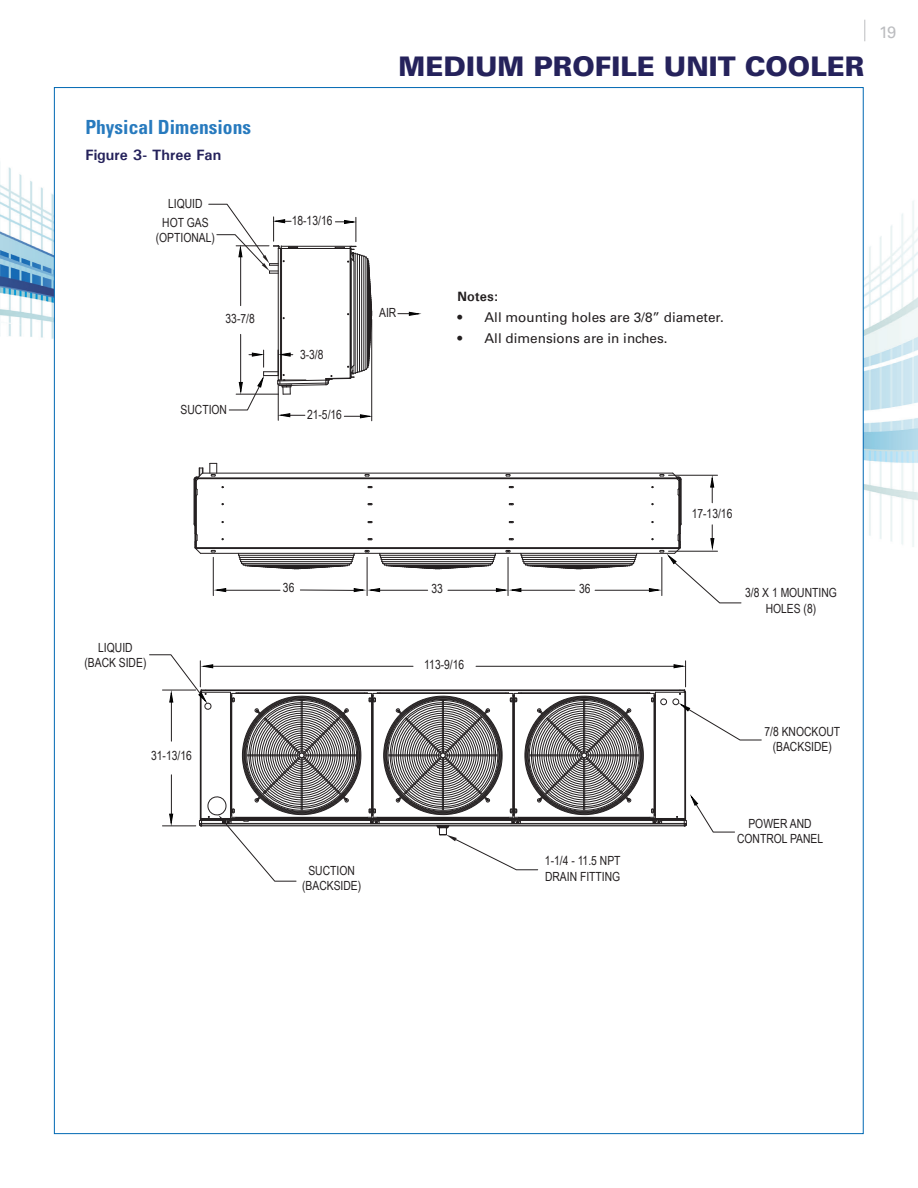
<style>
.page{position:relative;width:918px;height:1188px;background:#fff}
.page>*{position:absolute;margin:0;border:0;box-sizing:border-box;transform-origin:0 0}
.t1{font:900 27px "Univers";color:#25225b}
.t2{font:700 condensed 19.5px "Univers LT Std";color:#277abe}
.t3{font:16.5px "Univers";color:#bcbdc0}
.t4{font:700 15px "Univers";color:#25225b}
.t5{font:13.5px "Univers";color:#231f20}
.t6{font:700 13.5px "Univers";color:#231f20}
.t7{font:12.6px/15.1px "Arial Narrow";color:#231f20;text-align:center}
</style>
<div class="page">
<img style="left:0;top:87px;width:54px;height:447px">
<img style="left:864px;top:35px;width:54px;height:512px">
<div style="left:54px;top:87px;width:810px;height:1047px;background:#fff;border:1px solid #0168b3"></div>
<svg style="left:864px;top:20px;width:1px;height:21px"></svg>
<svg style="left:149px;top:654px;width:613px;height:228px"></svg>
<hr style="left:213px;top:557px;width:1px;height:39px;background:#231f20">
<hr style="left:367px;top:557px;width:1px;height:39px;background:#231f20">
<hr style="left:222px;top:590px;width:58px;height:1px;background:#231f20">
<hr style="left:300px;top:590px;width:59px;height:1px;background:#231f20">
<hr style="left:508px;top:557px;width:1px;height:39px;background:#231f20">
<hr style="left:376px;top:590px;width:52px;height:1px;background:#231f20">
<hr style="left:448px;top:590px;width:52px;height:1px;background:#231f20">
<hr style="left:517px;top:590px;width:58px;height:1px;background:#231f20">
<hr style="left:595px;top:590px;width:58px;height:1px;background:#231f20">
<hr style="left:669px;top:475px;width:49px;height:1px;background:#231f20">
<hr style="left:194px;top:479px;width:1px;height:45px;background:#231f20">
<hr style="left:195px;top:479px;width:1px;height:69px;background:#231f20">
<hr style="left:196px;top:496px;width:1px;height:38px;background:#231f20">
<hr style="left:200px;top:553px;width:475px;height:1px;background:#231f20">
<hr style="left:196px;top:548px;width:483px;height:1px;background:#231f20">
<hr style="left:196px;top:547px;width:483px;height:1px;background:#231f20">
<hr style="left:198px;top:478px;width:479px;height:1px;background:#231f20">
<hr style="left:202px;top:473px;width:471px;height:1px;background:#231f20">
<hr style="left:679px;top:479px;width:1px;height:69px;background:#231f20">
<hr style="left:680px;top:479px;width:1px;height:45px;background:#231f20">
<hr style="left:681px;top:479px;width:1px;height:45px;background:#231f20">
<svg style="left:211px;top:550px;width:5px;height:3px"></svg>
<svg style="left:238px;top:553px;width:117px;height:16px"></svg>
<svg style="left:364px;top:550px;width:6px;height:3px"></svg>
<svg style="left:367px;top:538px;width:6px;height:3px"></svg>
<svg style="left:367px;top:486px;width:6px;height:2px"></svg>
<svg style="left:367px;top:503px;width:6px;height:2px"></svg>
<svg style="left:367px;top:521px;width:6px;height:2px"></svg>
<svg style="left:210px;top:463px;width:7px;height:14px"></svg>
<svg style="left:364px;top:474px;width:6px;height:3px"></svg>
<svg style="left:379px;top:553px;width:117px;height:16px"></svg>
<svg style="left:505px;top:550px;width:6px;height:3px"></svg>
<svg style="left:509px;top:538px;width:5px;height:3px"></svg>
<svg style="left:520px;top:553px;width:118px;height:16px"></svg>
<svg style="left:659px;top:474px;width:6px;height:3px"></svg>
<svg style="left:505px;top:474px;width:6px;height:3px"></svg>
<svg style="left:193px;top:468px;width:11px;height:29px"></svg>
<svg style="left:672px;top:472px;width:10px;height:25px"></svg>
<svg style="left:193px;top:523px;width:8px;height:31px"></svg>
<svg style="left:710px;top:474px;width:5px;height:29px"></svg>
<svg style="left:213px;top:588px;width:13px;height:4px"></svg>
<svg style="left:649px;top:521px;width:93px;height:83px"></svg>
<svg style="left:353px;top:588px;width:27px;height:4px"></svg>
<svg style="left:496px;top:588px;width:26px;height:4px"></svg>
<hr style="left:278px;top:385px;width:1px;height:35px;background:#231f20">
<hr style="left:371px;top:319px;width:1px;height:102px;background:#231f20">
<svg style="left:208px;top:204px;width:165px;height:215px"></svg>
<svg style="left:398px;top:312px;width:23px;height:4px"></svg>
<h2 class="t2" style="left:85px;top:115px;width:167px">Physical Dimensions</h2>
<p class="t4" style="left:85px;top:146px;width:137px">Figure 3- Three Fan</p>
<p class="t7" style="left:162px;top:194px;width:48px;line-height:19px">LIQUID<br>HOT GAS</p>
<p class="t7" style="left:156px;top:230px;width:61px">(OPTIONAL)</p>
<p class="t7" style="left:226px;top:311px;width:31px">33-7/8</p>
<p class="t7" style="left:181px;top:401px;width:48px">SUCTION</p>
<h1 class="t1" style="left:399px;top:49px;width:467px">MEDIUM PROFILE UNIT COOLER</h1>
<h3 class="t3" style="left:879px;top:23px;width:19px">19</h3>
<p class="t7" style="left:292px;top:213px;width:42px">18-13/16</p>
<p class="t7" style="left:300px;top:346px;width:25px">3-3/8</p>
<p class="t7" style="left:307px;top:407px;width:37px">21-5/16</p>
<p class="t7" style="left:379px;top:305px;width:19px">AIR</p>
<p class="t6" style="left:458px;top:288px;width:42px">Notes:</p>
<p class="t5" style="left:458px;top:309px;width:268px">• All mounting holes are 3/8” diameter.</p>
<p class="t5" style="left:458px;top:330px;width:212px">• All dimensions are in inches.</p>
<p class="t7" style="left:84px;top:639px;width:64px">LIQUID (BACK SIDE)</p>
<p class="t7" style="left:151px;top:747px;width:42px">31-13/16</p>
<p class="t7" style="left:283px;top:580px;width:13px">36</p>
<p class="t7" style="left:432px;top:580px;width:13px">33</p>
<p class="t7" style="left:579px;top:581px;width:13px">36</p>
<p class="t7" style="left:424px;top:656px;width:42px">113-9/16</p>
<p class="t7" style="left:302px;top:863px;width:61px">SUCTION (BACKSIDE)</p>
<p class="t7" style="left:545px;top:853px;width:77px;text-align:left">1-1/4 - 11.5 NPT<br>DRAIN FITTING</p>
<p class="t7" style="left:692px;top:505px;width:42px">17-13/16</p>
<p class="t7" style="left:745px;top:585px;width:93px">3/8 X 1 MOUNTING<br>HOLES (8)</p>
<p class="t7" style="left:765px;top:723px;width:77px">7/8 KNOCKOUT (BACKSIDE)</p>
<p class="t7" style="left:737px;top:815px;width:88px">POWER AND<br>CONTROL PANEL</p>
</div>
